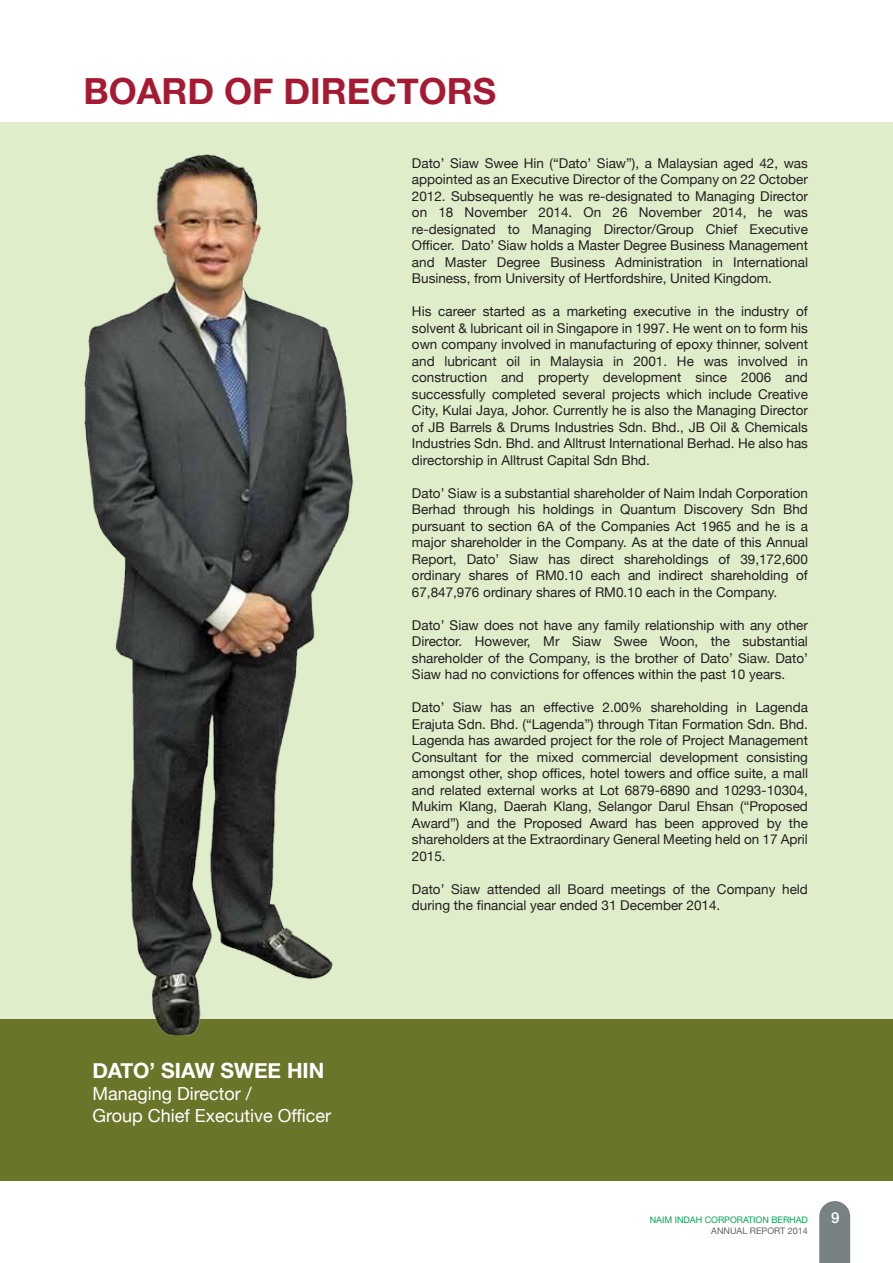
<style>
.page{position:relative;width:893px;height:1263px;background:#fff}
.page>*{position:absolute;margin:0;border:0;box-sizing:border-box;transform-origin:0 0}
.t1{font:700 36px "Helvetica Neue";color:#a51a32}
.t2{font:700 21px "Helvetica Neue";color:#fff}
.t3{font:18px/21.6px "Helvetica Neue";color:#fff}
.t4{font:500 15px "Helvetica Neue";color:#fff}
.t5{font:13.5px/16.5px "Helvetica Neue";color:#231f20;text-align:justify}
.t6{font:9px "Helvetica Neue";color:#00a551}
.t7{font:9px "Helvetica Neue";color:#626366}
</style>
<div class="page">
<svg style="left:819px;top:1201px;width:31px;height:62px;background:#80898c"></svg>
<div style="left:0;top:122px;width:893px;height:897px;background:#e0edca"></div>
<div style="left:0;top:1019px;width:893px;height:162px;background:#6b752a"></div>
<img style="left:84px;top:154px;width:270px;height:882px">
<h1 class="t1" style="left:83px;top:69px;width:414px">BOARD OF DIRECTORS</h1>
<p class="t5" style="left:412px;top:155px;width:398px">Dato’ Siaw Swee Hin (“Dato’ Siaw”), a Malaysian aged 42, was appointed as an Executive Director of the Company on 22 October 2012. Subsequently he was re-designated to Managing Director on 18 November 2014. On 26 November 2014, he was re-designated to Managing Director/Group Chief Executive Officer. Dato’ Siaw holds a Master Degree Business Management and Master Degree Business Administration in International Business, from University of Hertfordshire, United Kingdom.</p>
<p class="t5" style="left:412px;top:303px;width:398px">His career started as a marketing executive in the industry of solvent &amp; lubricant oil in Singapore in 1997. He went on to form his own company involved in manufacturing of epoxy thinner, solvent and lubricant oil in Malaysia in 2001. He was involved in construction and property development since 2006 and successfully completed several projects which include Creative City, Kulai Jaya, Johor. Currently he is also the Managing Director of JB Barrels &amp; Drums Industries Sdn. Bhd., JB Oil &amp; Chemicals Industries Sdn. Bhd. and Alltrust International Berhad. He also has directorship in Alltrust Capital Sdn Bhd.</p>
<p class="t5" style="left:412px;top:485px;width:398px">Dato’ Siaw is a substantial shareholder of Naim Indah Corporation Berhad through his holdings in Quantum Discovery Sdn Bhd pursuant to section 6A of the Companies Act 1965 and he is a major shareholder in the Company. As at the date of this Annual Report, Dato’ Siaw has direct shareholdings of 39,172,600 ordinary shares of RM0.10 each and indirect shareholding of 67,847,976 ordinary shares of RM0.10 each in the Company.</p>
<p class="t5" style="left:412px;top:617px;width:398px">Dato’ Siaw does not have any family relationship with any other Director. However, Mr Siaw Swee Woon, the substantial shareholder of the Company, is the brother of Dato’ Siaw. Dato’ Siaw had no convictions for offences within the past 10 years.</p>
<p class="t5" style="left:412px;top:699px;width:398px">Dato’ Siaw has an effective 2.00% shareholding in Lagenda Erajuta Sdn. Bhd. (“Lagenda”) through Titan Formation Sdn. Bhd.<br>Lagenda has awarded project for the role of Project Management Consultant for the mixed commercial development consisting amongst other, shop offices, hotel towers and office suite, a mall and related external works at Lot 6879-6890 and 10293-10304, Mukim Klang, Daerah Klang, Selangor Darul Ehsan (“Proposed Award”) and the Proposed Award has been approved by the shareholders at the Extraordinary General Meeting held on 17 April 2015.</p>
<p class="t5" style="left:412px;top:881px;width:397px">Dato’ Siaw attended all Board meetings of the Company held during the financial year ended 31 December 2014.</p>
<h2 class="t2" style="left:92px;top:1058px;width:234px">DATO’ SIAW SWEE HIN</h2>
<h3 class="t3" style="left:92px;top:1082px;width:240px">Managing Director /<br>Group Chief Executive Officer</h3>
<p class="t6" style="left:650px;top:1214px;width:160px">NAIM INDAH CORPORATION BERHAD</p>
<p class="t7" style="left:711px;top:1225px;width:98px">ANNUAL REPORT 2014</p>
<p class="t4" style="left:831px;top:1209px;width:10px">9</p>
</div>
